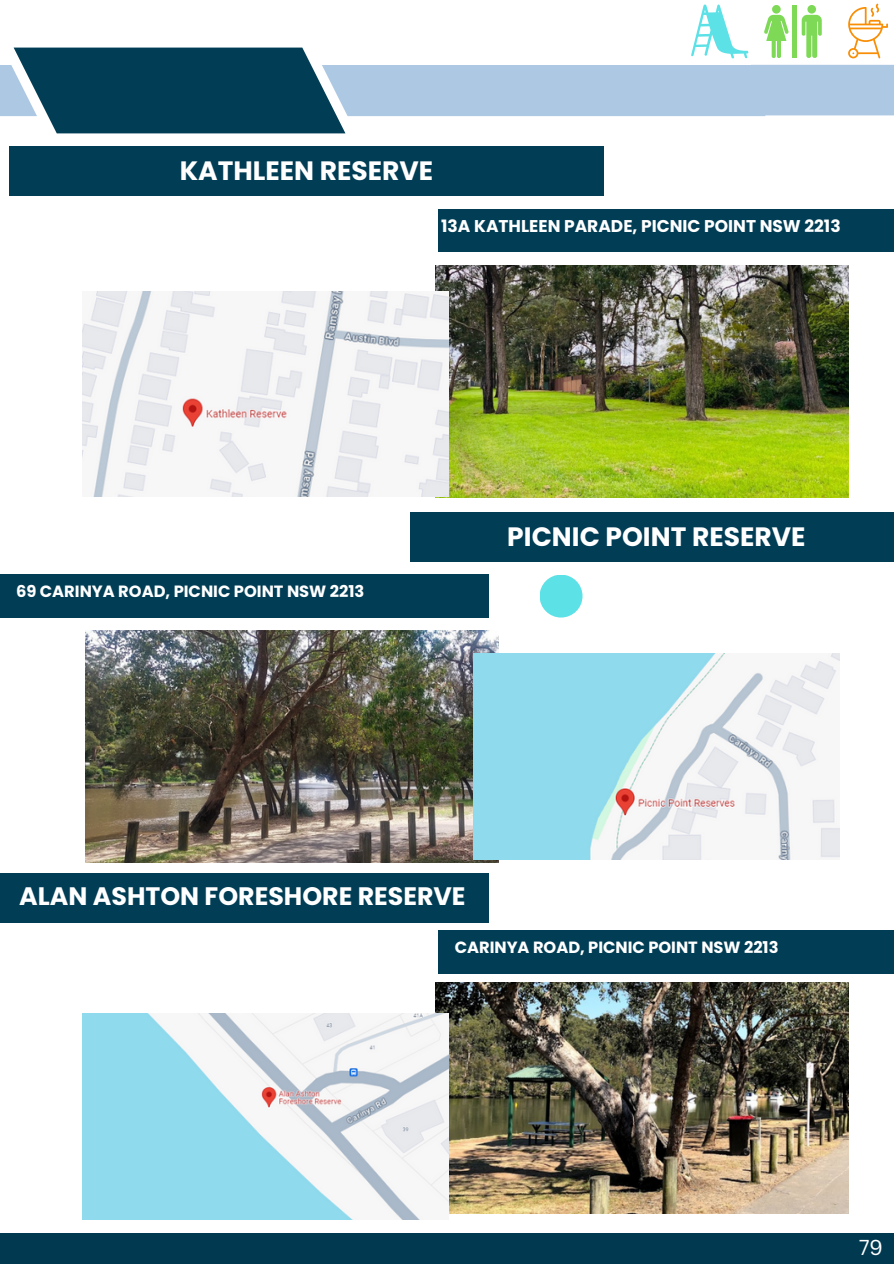
<style>
.page{position:relative;width:894px;height:1264px;background:#fff}
.page>*{position:absolute;margin:0;border:0;box-sizing:border-box;transform-origin:0 0}
.t1{font:700 26.55px "Poppins";color:#fff}
.t2{font:700 25.2px "Poppins";color:#fff}
.t3{font:21px "Canva Sans";color:#fff}
.t4{font:700 17.1px "Poppins";color:#fff}
.t5{font:700 16.35px "Poppins";color:#fff}
.t6{font:700 16.2px "Poppins";color:#fff}
</style>
<div class="page">
<div style="left:9px;top:146px;width:594px;height:50px;background:#013d55"></div>
<div style="left:410px;top:512px;width:483px;height:50px;background:#013d55"></div>
<div style="left:0;top:574px;width:488px;height:44px;background:#013d55"></div>
<div style="left:0;top:873px;width:488px;height:50px;background:#013d55"></div>
<div style="left:438px;top:929px;width:455px;height:44px;background:#013d55"></div>
<div style="left:438px;top:209px;width:455px;height:42px;background:#013d55"></div>
<div style="left:539px;top:574px;width:43px;height:43px;background:#5ce1e6;border-radius:50%"></div>
<svg style="left:0;top:4px;width:893px;height:129px"></svg>
<img style="left:435px;top:266px;width:412px;height:231px">
<img style="left:82px;top:291px;width:366px;height:205px">
<img style="left:85px;top:630px;width:413px;height:232px">
<img style="left:473px;top:654px;width:365px;height:205px">
<img style="left:435px;top:982px;width:413px;height:231px">
<img style="left:82px;top:1013px;width:366px;height:206px">
<div style="left:0;top:1233px;width:893px;height:30px;background:#003950"></div>
<p class="t1" style="left:180px;top:152px;width:255px">KATHLEEN RESERVE</p>
<h1 class="t4" style="left:441px;top:214px;width:401px">13A KATHLEEN PARADE, PICNIC POINT NSW 2213</h1>
<p class="t5" style="left:16px;top:580px;width:350px">69 CARINYA ROAD, PICNIC POINT NSW 2213</p>
<p class="t1" style="left:507px;top:518px;width:299px">PICNIC POINT RESERVE</p>
<p class="t2" style="left:19px;top:878px;width:447px">ALAN ASHTON FORESHORE RESERVE</p>
<p class="t6" style="left:454px;top:935px;width:325px">CARINYA ROAD, PICNIC POINT NSW 2213</p>
<h2 class="t3" style="left:859px;top:1232px;width:25px">79</h2>
</div>
